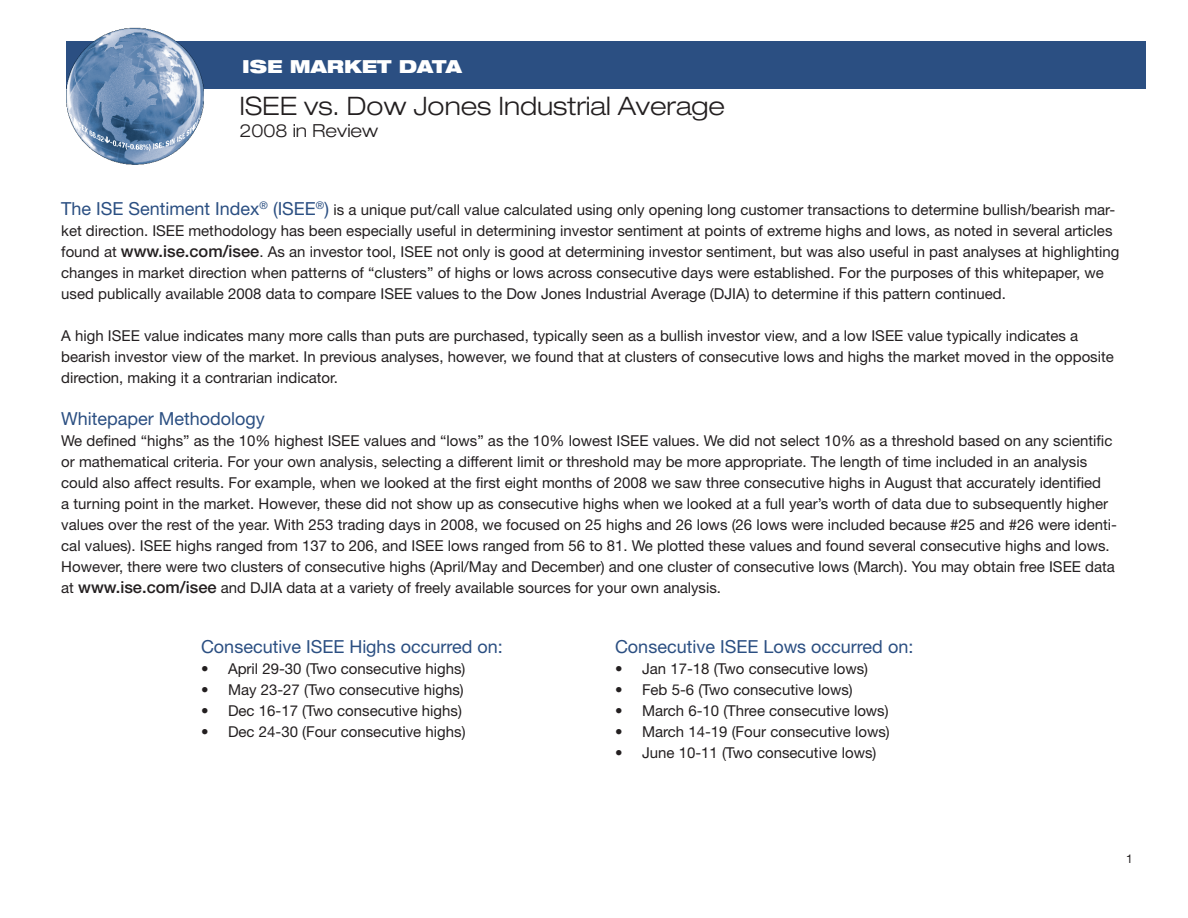
<style>
.page{position:relative;width:1188px;height:918px;background:#fff}
.page>*{position:absolute;margin:0;border:0;box-sizing:border-box;transform-origin:0 0}
.t1{font:300 expanded 25.5px "Helvetica Neue";color:#231f20}
.t2{font:18px "Helvetica Neue";color:#2b4f82}
.t3{font:900 expanded 18px "Helvetica Neue";color:#fff}
.t4{font:300 expanded 18px "Helvetica Neue";color:#231f20}
.t5{font:15px/21px "Helvetica Neue";color:#231f20}
.t6{font:12px "Helvetica Neue";color:#231f20}
.s1{font-size:18px;color:#2b4f82}
.s2{font-weight:500;font-size:16.5px}
</style>
<div class="page">
<div style="left:66px;top:42px;width:1080px;height:47px;background:#2b4f82"></div>
<img style="left:66px;top:27px;width:140px;height:138px">
<p class="t3" style="left:242px;top:55px;width:221px">ISE MARKET DATA</p>
<p class="t1" style="left:240px;top:91px;width:487px">ISEE vs. Dow Jones Industrial Average</p>
<p class="t4" style="left:240px;top:119px;width:140px">2008 in Review</p>
<p class="t5" style="left:61px;top:199px;width:1060px"><span class="s1">The ISE Sentiment Index</span><sup>®</sup> <span class="s1">(ISEE</span><sup>®</sup><span class="s1">)</span> is a unique put/call value calculated using only opening long customer transactions to determine bullish/bearish mar&shy;ket direction. ISEE methodology has been especially useful in determining investor sentiment at points of extreme highs and lows, as noted in several articles found at <span class="s2">www.ise.com/isee</span>. As an investor tool, ISEE not only is good at determining investor sentiment, but was also useful in past analyses at highlighting changes in market direction when patterns of “clusters” of highs or lows across consecutive days were established. For the purposes of this whitepaper, we used publically available 2008 data to compare ISEE values to the Dow Jones Industrial Average (DJIA) to determine if this pattern continued.</p>
<p class="t5" style="left:61px;top:325px;width:1054px">A high ISEE value indicates many more calls than puts are purchased, typically seen as a bullish investor view, and a low ISEE value typically indicates a bearish investor view of the market. In previous analyses, however, we found that at clusters of consecutive lows and highs the market moved in the opposite direction, making it a contrarian indicator.</p>
<p class="t2" style="left:61px;top:408px;width:205px">Whitepaper Methodology</p>
<p class="t5" style="left:61px;top:430px;width:1057px">We defined “highs” as the 10% highest ISEE values and “lows” as the 10% lowest ISEE values. We did not select 10% as a threshold based on any scientific or mathematical criteria. For your own analysis, selecting a different limit or threshold may be more appropriate. The length of time included in an analysis could also affect results. For example, when we looked at the first eight months of 2008 we saw three consecutive highs in August that accurately identified<br>a turning point in the market. However, these did not show up as consecutive highs when we looked at a full year’s worth of data due to subsequently higher values over the rest of the year. With 253 trading days in 2008, we focused on 25 highs and 26 lows (26 lows were included because #25 and #26 were identi&shy;cal values). ISEE highs ranged from 137 to 206, and ISEE lows ranged from 56 to 81. We plotted these values and found several consecutive highs and lows.<br>However, there were two clusters of consecutive highs (April/May and December) and one cluster of consecutive lows (March). You may obtain free ISEE data at <span class="s2">www.ise.com/isee</span> and DJIA data at a variety of freely available sources for your own analysis.</p>
<p class="t2" style="left:201px;top:636px;width:303px">Consecutive ISEE Highs occurred on:</p>
<p class="t5" style="left:201px;top:658px;width:266px">• April 29-30 (Two consecutive highs)</p>
<p class="t5" style="left:201px;top:679px;width:264px">• May 23-27 (Two consecutive highs)</p>
<p class="t5" style="left:201px;top:700px;width:262px">• Dec 16-17 (Two consecutive highs)</p>
<p class="t5" style="left:201px;top:721px;width:266px">• Dec 24-30 (Four consecutive highs)</p>
<p class="t2" style="left:615px;top:636px;width:300px">Consecutive ISEE Lows occurred on:</p>
<p class="t5" style="left:615px;top:658px;width:255px">• Jan 17-18 (Two consecutive lows)</p>
<p class="t5" style="left:615px;top:679px;width:239px">• Feb 5-6 (Two consecutive lows)</p>
<p class="t5" style="left:615px;top:700px;width:275px">• March 6-10 (Three consecutive lows)</p>
<p class="t5" style="left:615px;top:721px;width:276px">• March 14-19 (Four consecutive lows)</p>
<p class="t5" style="left:615px;top:742px;width:263px">• June 10-11 (Two consecutive lows)</p>
<p class="t6" style="left:1126px;top:852px;width:8px">1</p>
</div>
